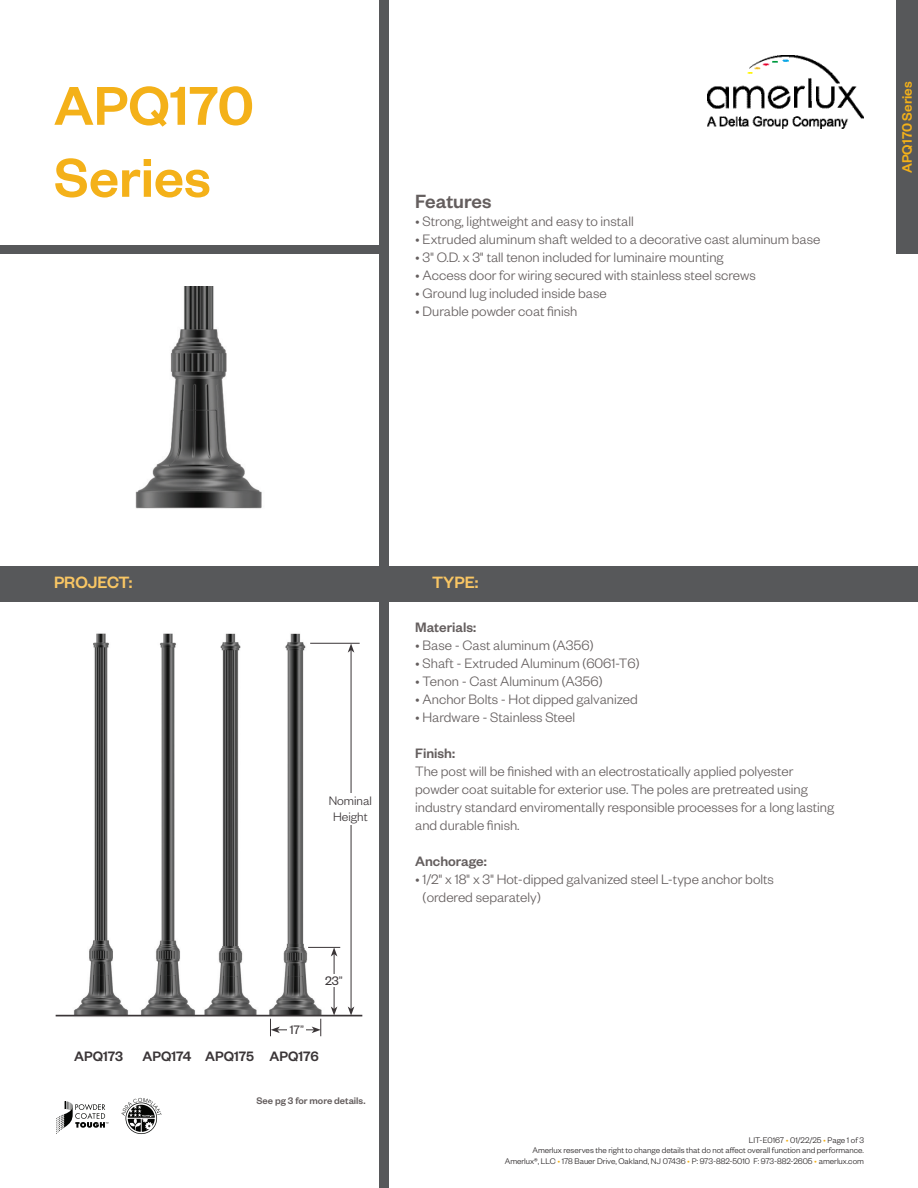
<style>
.page{position:relative;width:918px;height:1188px;background:#fff}
.page>*{position:absolute;margin:0;border:0;box-sizing:border-box;transform-origin:0 0}
.t1{font:500 60px "Founders Grotesk";color:#f4b119}
.t2{font:500 21px "Founders Grotesk";color:#645e5e}
.t3{font:500 18px "Founders Grotesk";color:#f9c664}
.t4{font:300 15px/18px "Founders Grotesk";color:#645e5e}
.t5{font:500 15px "Founders Grotesk";color:#645e5e}
.t6{font:500 15px "Founders Grotesk";color:#3a3537}
.t7{font:500 15px "Founders Grotesk";color:#f4b119}
.t8{font:300 13.5px/16.2px "Founders Grotesk";color:#3a3537;text-align:center}
.t9{font:13.5px "Founders Grotesk";color:#3a3537}
.t10{font:500 10.5px "Founders Grotesk";color:#645e5e}
.t11{font:300 9px/10.8px "Founders Grotesk";color:#231f20;text-align:right}
.s1{font-weight:300}
.s2{color:#f4b119}
</style>
<div class="page">
<img style="left:707px;top:56px;width:157px;height:72px">
<div style="left:896px;top:0;width:22px;height:254px;background:#57585a"></div>
<img style="left:201px;top:800px;width:127px;height:217px">
<img style="left:68px;top:799px;width:130px;height:218px">
<img style="left:262px;top:800px;width:1px;height:217px">
<img style="left:220px;top:633px;width:108px;height:167px">
<img style="left:93px;top:633px;width:83px;height:166px">
<img style="left:262px;top:633px;width:1px;height:167px">
<hr style="left:56px;top:1015px;width:306px;height:1px;background:#3a3537">
<div style="left:0;top:566px;width:918px;height:36px;background:#57585a"></div>
<div style="left:380px;top:0;width:9px;height:1188px;background:#57585a"></div>
<div style="left:0;top:245px;width:389px;height:9px;background:#57585a"></div>
<svg style="left:56px;top:1101px;width:52px;height:33px"></svg>
<svg style="left:122px;top:1098px;width:39px;height:36px"></svg>
<hr style="left:351px;top:650px;width:1px;height:359px;background:#3a3537">
<svg style="left:348px;top:1007px;width:6px;height:8px"></svg>
<svg style="left:348px;top:644px;width:6px;height:9px"></svg>
<hr style="left:310px;top:643px;width:50px;height:1px;background:#3a3537">
<img style="left:135px;top:287px;width:127px;height:222px">
<hr style="left:334px;top:954px;width:1px;height:55px;background:#3a3537">
<svg style="left:331px;top:1007px;width:6px;height:8px"></svg>
<svg style="left:331px;top:948px;width:6px;height:9px"></svg>
<hr style="left:277px;top:1030px;width:37px;height:1px;background:#3a3537">
<div style="left:288px;top:1023px;width:18px;height:13px;background:#fff"></div>
<div style="left:323px;top:975px;width:22px;height:12px;background:#fff"></div>
<svg style="left:312px;top:1019px;width:10px;height:17px"></svg>
<svg style="left:270px;top:1019px;width:10px;height:17px"></svg>
<hr style="left:308px;top:947px;width:32px;height:1px;background:#3a3537">
<div style="left:325px;top:793px;width:51px;height:32px;background:#fff"></div>
<p class="t1" style="left:54px;top:68px;width:201px">APQ170</p>
<p class="t1" style="left:54px;top:140px;width:158px">Series</p>
<p class="t2" style="left:415px;top:188px;width:78px">Features</p>
<p class="t4" style="left:415px;top:211px;width:220px">• Strong, lightweight and easy to install</p>
<p class="t4" style="left:415px;top:229px;width:407px">• Extruded aluminum shaft welded to a decorative cast aluminum base</p>
<p class="t4" style="left:415px;top:247px;width:310px">• 3" O.D. x 3" tall tenon included for luminaire mounting</p>
<p class="t4" style="left:415px;top:265px;width:342px">• Access door for wiring secured with stainless steel screws</p>
<p class="t4" style="left:415px;top:283px;width:193px">• Ground lug included inside base</p>
<p class="t4" style="left:415px;top:301px;width:164px">• Durable powder coat finish</p>
<p class="t7" style="left:898px;top:173px;width:93px;rotate:-90deg">APQ170 Series</p>
<p class="t3" style="left:54px;top:571px;width:80px">PROJECT:</p>
<p class="t3" style="left:432px;top:571px;width:48px">TYPE:</p>
<p class="t8" style="left:329px;top:792px;width:45px">Nominal<br>Height</p>
<p class="t9" style="left:290px;top:1022px;width:16px">17<span class="s1">”</span></p>
<p class="t9" style="left:325px;top:973px;width:19px">23<span class="s1">”</span></p>
<p class="t6" style="left:74px;top:1047px;width:50px">APQ173</p>
<p class="t6" style="left:143px;top:1047px;width:50px">APQ174</p>
<p class="t6" style="left:205px;top:1047px;width:50px">APQ175</p>
<p class="t6" style="left:269px;top:1047px;width:51px">APQ176</p>
<p class="t10" style="left:256px;top:1095px;width:111px">See pg 3 for more details.</p>
<p class="t5" style="left:415px;top:617px;width:62px">Materials:</p>
<p class="t4" style="left:415px;top:635px;width:180px">• Base - Cast aluminum (A356)</p>
<p class="t4" style="left:415px;top:653px;width:226px">• Shaft - Extruded Aluminum (6061-T6)</p>
<p class="t4" style="left:415px;top:671px;width:189px">• Tenon - Cast Aluminum (A356)</p>
<p class="t4" style="left:415px;top:689px;width:224px">• Anchor Bolts - Hot dipped galvanized</p>
<p class="t4" style="left:415px;top:707px;width:161px">• Hardware - Stainless Steel</p>
<p class="t5" style="left:415px;top:743px;width:41px">Finish:</p>
<p class="t4" style="left:415px;top:761px;width:380px">The post will be finished with an electrostatically applied polyester</p>
<p class="t4" style="left:415px;top:779px;width:394px">powder coat suitable for exterior use. The poles are pretreated using</p>
<p class="t4" style="left:415px;top:797px;width:421px">industry standard enviromentally responsible processes for a long lasting</p>
<p class="t4" style="left:415px;top:815px;width:106px">and durable finish.</p>
<p class="t5" style="left:415px;top:851px;width:73px">Anchorage:</p>
<p class="t4" style="left:423px;top:869px;width:353px;text-indent:-7px">• 1/2" x 18" x 3" Hot-dipped galvanized steel L-type anchor bolts (ordered separately)</p>
<p class="t11" style="left:505px;top:1134px;width:361px">LIT-E0167 <span class="s2">•</span> 01/22/25 <span class="s2">•</span> Page 1 of 3<br>Amerlux reserves the right to change details that do not affect overall function and performance.<br>Amerlux®, LLC <span class="s2">•</span> 178 Bauer Drive, Oakland, NJ 07436 <span class="s2">•</span> P: 973-882-5010 F: 973-882-2605 <span class="s2">•</span> amerlux.com</p>
</div>
